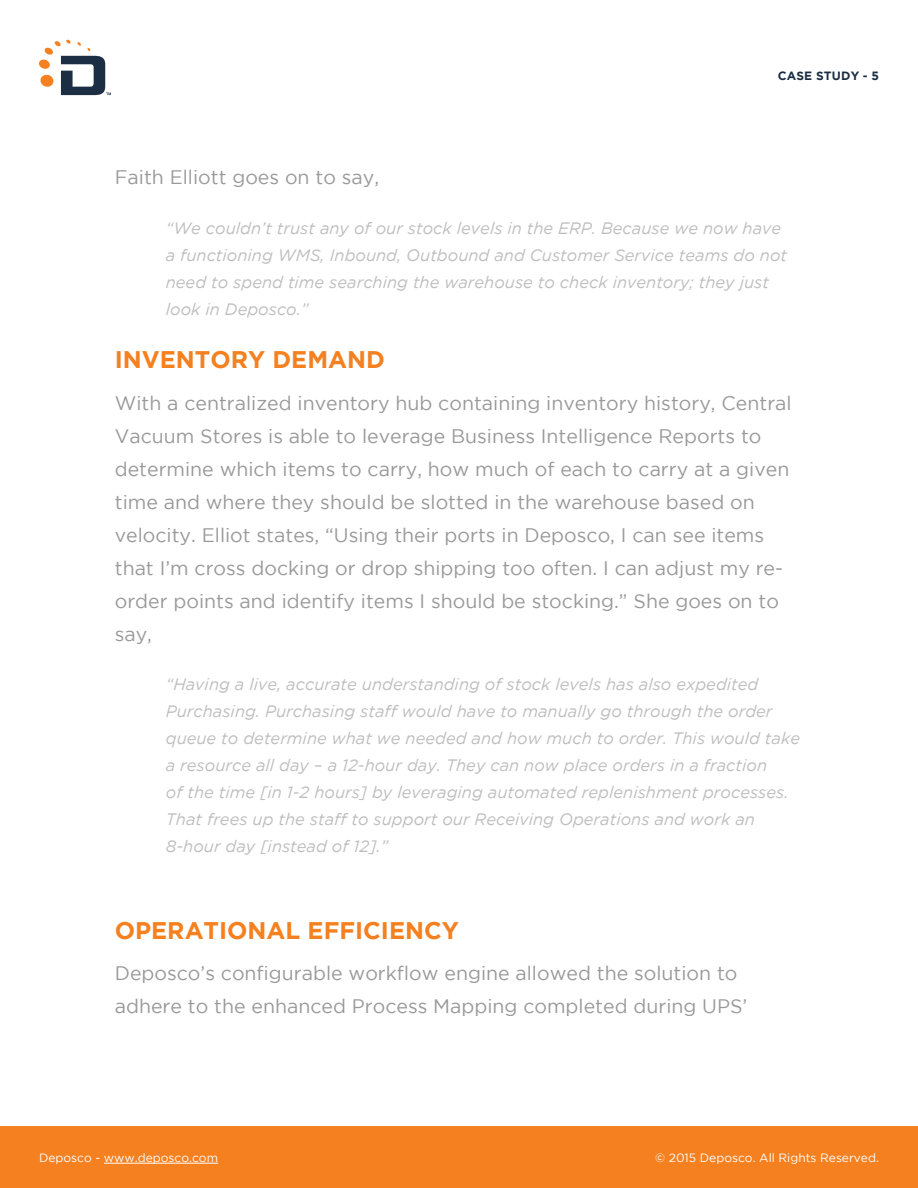
<style>
.page{position:relative;width:918px;height:1188px;background:#fff}
.page>*{position:absolute;margin:0;border:0;box-sizing:border-box;transform-origin:0 0}
.t1{font:700 24px "Gotham";color:#f58020}
.t2{font:19.5px/33px "Gotham";color:#999}
.t3{font:italic 16.5px/27px "Gotham";color:#bebebe}
.t4{font:12px "Gotham";color:#fff}
.t5{font:700 12px "Gotham";letter-spacing:.015em;color:#1c2e43}
</style>
<div class="page">
<div style="left:0;top:1127px;width:918px;height:61px;background:#f58020"></div>
<hr style="left:104px;top:1163px;width:114px;height:1px;background:#fff">
<svg style="left:39px;top:40px;width:72px;height:55px"></svg>
<p class="t5" style="left:778px;top:72px;width:103px">CASE STUDY - 5</p>
<p class="t2" style="left:115px;top:162px;width:266px">Faith Elliott goes on to say,</p>
<p class="t3" style="left:166px;top:216px;width:623px">“We couldn’t trust any of our stock levels in the ERP. Because we now have a functioning WMS, Inbound, Outbound and Customer Service teams do not need to spend time searching the warehouse to check inventory; they just look in Deposco.”</p>
<h1 class="t1" style="left:115px;top:351px;width:272px">INVENTORY DEMAND</h1>
<p class="t2" style="left:115px;top:388px;width:678px">With a centralized inventory hub containing inventory history, Central Vacuum Stores is able to leverage Business Intelligence Reports to determine which items to carry, how much of each to carry at a given time and where they should be slotted in the warehouse based on velocity. Elliot states, “Using their ports in Deposco, I can see items that I’m cross docking or drop shipping too often. I can adjust my re&shy;order points and identify items I should be stocking.” She goes on to say,</p>
<p class="t3" style="left:166px;top:672px;width:636px">“Having a live, accurate understanding of stock levels has also expedited Purchasing. Purchasing staff would have to manually go through the order queue to determine what we needed and how much to order. This would take a resource all day – a 12-hour day. They can now place orders in a fraction<br>of the time [in 1-2 hours] by leveraging automated replenishment processes.<br>That frees up the staff to support our Receiving Operations and work an 8-hour day [instead of 12].”</p>
<h1 class="t1" style="left:115px;top:921px;width:346px">OPERATIONAL EFFICIENCY</h1>
<p class="t2" style="left:115px;top:958px;width:634px">Deposco’s configurable workflow engine allowed the solution to adhere to the enhanced Process Mapping completed during UPS’</p>
<p class="t4" style="left:39px;top:1153px;width:181px">Deposco - www.deposco.com</p>
<p class="t4" style="left:655px;top:1153px;width:225px">© 2015 Deposco. All Rights Reserved.</p>
</div>
